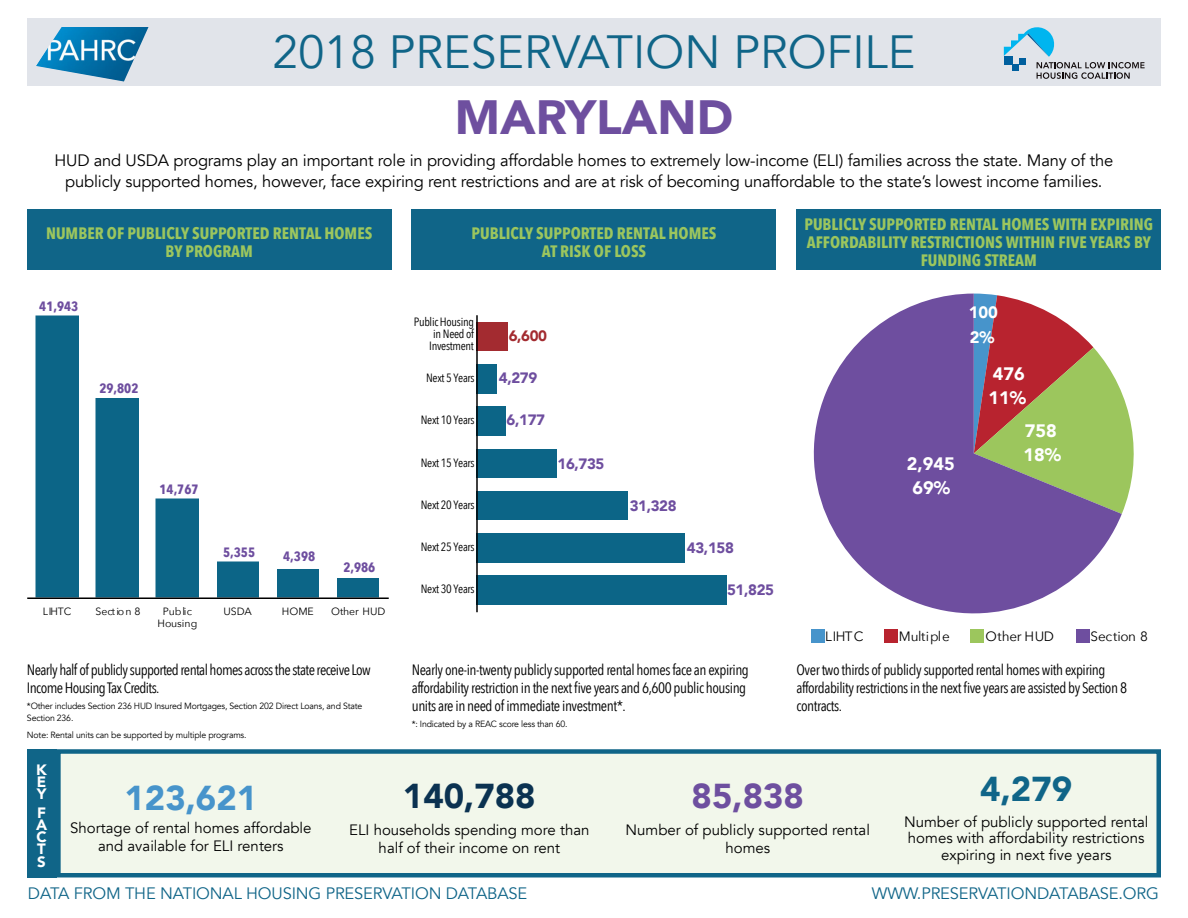
<style>
.page{position:relative;width:1188px;height:918px;background:#fff}
.page>*{position:absolute;margin:0;border:0;box-sizing:border-box;transform-origin:0 0}
.State_Name{font:900 48px "Avenir";color:#6e4f9f}
.t1{font:46.5px "Avenir";color:#106588}
.Key_Facts_Black{font:900 34.5px "Avenir";color:#4794cb}
.facts_text{font:900 34.5px "Avenir";color:#0b3251}
.facts_text-2{font:900 34.5px "Avenir";color:#6e4f9f}
.facts_text-3{font:900 34.5px "Avenir";color:#106588}
.chart_03{font:900 18px/24px "Avenir";color:#fff}
.Intro_Text{font:16.5px/21px "Avenir";letter-spacing:-.01em;color:#000;text-align:center}
.t2{font:700 16.5px/18px "Avenir Next Condensed";color:#9cc65e;text-align:center}
.t3{font:16.5px "Avenir";letter-spacing:-.01em;color:#106588}
.chart_03-2{font:900 16.5px/24px "Avenir";color:#fff}
.Intro_Text-2{font:15px/18px "Avenir Next Condensed";letter-spacing:-.03em;color:#000}
.facts_text-4{font:15px/18px "Avenir";color:#000;text-align:center}
.chart_02{font:900 15px "Avenir";letter-spacing:-.025em;color:#6e4e9f}
.t4{font:900 15px/12px "Avenir";color:#fff;text-align:justify}
.chart_02-2{font:900 15px "Avenir";color:#a32b30}
.chart_01{font:700 13.5px "Avenir Next Condensed";color:#6e4e9f}
.chart_03-3{font:13.5px "Avenir Next";letter-spacing:-.01em;color:#000}
.chart_02-3{font:12px/12px "Avenir Next Condensed";letter-spacing:-.025em;color:#000;text-align:right}
.chart_01-2{font:10.5px/12px "Avenir Next";letter-spacing:-.005em;color:#000;text-align:center}
.t5{font:9px/12px "Avenir";letter-spacing:-.02em;color:#000}
</style>
<div class="page">
<div style="left:27px;top:18px;width:1134px;height:68px;background:#e1e4ea"></div>
<svg style="left:1004px;top:27px;width:141px;height:52px"></svg>
<img style="left:36px;top:27px;width:112px;height:55px">
<div style="left:27px;top:209px;width:365px;height:61px;background:#106588"></div>
<div style="left:412px;top:209px;width:364px;height:61px;background:#106588"></div>
<div style="left:797px;top:209px;width:364px;height:61px;background:#106588"></div>
<div style="left:27px;top:749px;width:29px;height:129px;background:#106588"></div>
<div style="left:58px;top:752px;width:1101px;height:123px;background:#f2f7eb"></div>
<div style="left:56px;top:749px;width:1105px;height:129px;border:4px solid #106588"></div>
<svg style="left:36px;top:315px;width:343px;height:282px"></svg>
<hr style="left:27px;top:597px;width:362px;height:2px;background:#000">
<div style="left:476px;top:322px;width:32px;height:28px;background:#a32b30"></div>
<div style="left:476px;top:364px;width:21px;height:30px;background:#0c6587"></div>
<div style="left:476px;top:406px;width:30px;height:30px;background:#0c6587"></div>
<div style="left:476px;top:449px;width:81px;height:29px;background:#0c6587"></div>
<div style="left:476px;top:491px;width:152px;height:29px;background:#0c6587"></div>
<div style="left:476px;top:533px;width:209px;height:30px;background:#0c6587"></div>
<div style="left:476px;top:575px;width:251px;height:30px;background:#0c6587"></div>
<hr style="left:476px;top:315px;width:2px;height:297px;background:#000">
<svg style="left:1122px;top:394px;width:12px;height:119px"></svg>
<svg style="left:813px;top:294px;width:309px;height:341px;fill:#6e4e9f"></svg>
<div style="left:811px;top:629px;width:13px;height:13px;background:#4794cb"></div>
<div style="left:884px;top:629px;width:14px;height:13px;background:#b8232f"></div>
<div style="left:971px;top:629px;width:13px;height:13px;background:#9cc65d"></div>
<div style="left:1076px;top:629px;width:14px;height:13px;background:#6e4e9f"></div>
<h2 class="t1" style="left:273px;top:24px;width:644px">2018 PRESERVATION PROFILE</h2>
<p class="State_Name" style="left:455px;top:76px;width:280px">MARYLAND</p>
<p class="Intro_Text" style="left:55px;top:150px;width:1060px">HUD and USDA programs play an important role in providing affordable homes to extremely low-income (ELI) families across the state. Many of the publicly supported homes, however, face expiring rent restrictions and are at risk of becoming unaffordable to the state’s lowest income families.</p>
<p class="t2" style="left:46px;top:224px;width:328px">NUMBER OF PUBLICLY SUPPORTED RENTAL HOMES<br>BY PROGRAM</p>
<p class="t2" style="left:472px;top:224px;width:246px">PUBLICLY SUPPORTED RENTAL HOMES<br>AT RISK OF LOSS</p>
<p class="t2" style="left:804px;top:215px;width:350px">PUBLICLY SUPPORTED RENTAL HOMES WITH EXPIRING<br>AFFORDABILITY RESTRICTIONS WITHIN FIVE YEARS BY<br>FUNDING STREAM</p>
<p class="chart_01" style="left:39px;top:298px;width:41px">41,943</p>
<p class="chart_01" style="left:99px;top:380px;width:41px">29,802</p>
<p class="chart_01" style="left:160px;top:481px;width:41px">14,767</p>
<p class="chart_01" style="left:223px;top:544px;width:33px">5,355</p>
<p class="chart_01" style="left:283px;top:548px;width:33px">4,398</p>
<p class="chart_01" style="left:343px;top:559px;width:33px">2,986</p>
<p class="chart_01-2" style="left:43px;top:605px;width:30px">LIHTC</p>
<p class="chart_01-2" style="left:95px;top:605px;width:47px">Section 8</p>
<p class="chart_01-2" style="left:158px;top:605px;width:41px">Public<br>Housing</p>
<p class="chart_01-2" style="left:223px;top:605px;width:30px">USDA</p>
<p class="chart_01-2" style="left:282px;top:605px;width:33px">HOME</p>
<p class="chart_01-2" style="left:331px;top:605px;width:56px">Other HUD</p>
<p class="Intro_Text-2" style="left:27px;top:660px;width:345px">Nearly half of publicly supported rental homes across the state receive Low<br>Income Housing Tax Credits.</p>
<p class="t5" style="left:27px;top:700px;width:337px">*Other includes Section 236 HUD Insured Mortgages, Section 202 Direct Loans, and State<br>Section 236.</p>
<p class="t5" style="left:27px;top:729px;width:221px">Note: Rental units can be supported by multiple programs.</p>
<p class="chart_02-3" style="left:414px;top:315px;width:62px">Public Housing in Need of<br>Investment</p>
<p class="chart_03-2" style="left:969px;top:300px;width:31px">100<br>2%</p>
<p class="chart_03" style="left:988px;top:361px;width:39px">476<br>11%</p>
<p class="chart_03" style="left:1023px;top:418px;width:39px">758<br>18%</p>
<p class="chart_02-2" style="left:509px;top:323px;width:40px">6,600</p>
<p class="chart_02" style="left:499px;top:365px;width:40px">4,279</p>
<p class="chart_02" style="left:507px;top:407px;width:40px">6,177</p>
<p class="chart_02-3" style="left:426px;top:371px;width:50px">Next 5 Years</p>
<p class="chart_02-3" style="left:421px;top:413px;width:55px">Next 10 Years</p>
<p class="chart_02-3" style="left:421px;top:457px;width:55px">Next 15 Years</p>
<p class="chart_02-3" style="left:421px;top:499px;width:55px">Next 20 Years</p>
<p class="chart_02-3" style="left:421px;top:541px;width:55px">Next 25 Years</p>
<p class="chart_02-3" style="left:421px;top:583px;width:55px">Next 30 Years</p>
<p class="chart_03" style="left:907px;top:451px;width:49px;text-align:center">2,945<br>69%</p>
<p class="chart_02" style="left:558px;top:451px;width:48px">16,735</p>
<p class="chart_02" style="left:630px;top:493px;width:48px">31,328</p>
<p class="chart_02" style="left:687px;top:535px;width:48px">43,158</p>
<p class="chart_02" style="left:727px;top:577px;width:48px">51,825</p>
<p class="Intro_Text-2" style="left:412px;top:660px;width:339px">Nearly one-in-twenty publicly supported rental homes face an expiring affordability restriction in the next five years and 6,600 public housing units are in need of immediate investment*.</p>
<p class="t5" style="left:412px;top:718px;width:157px">*: Indicated by a REAC score less than 60.</p>
<p class="chart_03-3" style="left:825px;top:625px;width:40px">LIHTC</p>
<p class="chart_03-3" style="left:899px;top:625px;width:53px">Multiple</p>
<p class="chart_03-3" style="left:985px;top:625px;width:70px">Other HUD</p>
<p class="chart_03-3" style="left:1091px;top:625px;width:59px">Section 8</p>
<p class="Intro_Text-2" style="left:797px;top:660px;width:332px">Over two thirds of publicly supported rental homes with expiring affordability restrictions in the next five years are assisted by Section 8 contracts.</p>
<p class="t4" style="left:36px;top:763px;width:12px">K E Y</p>
<p class="t4" style="left:36px;top:806px;width:13px">F A C T</p>
<p class="t4" style="left:37px;top:855px;width:10px">S</p>
<p class="Key_Facts_Black" style="left:125px;top:769px;width:134px">123,621</p>
<p class="facts_text-4" style="left:70px;top:819px;width:243px">Shortage of rental homes affordable and available for ELI renters</p>
<p class="facts_text" style="left:403px;top:767px;width:134px">140,788</p>
<p class="facts_text-4" style="left:349px;top:821px;width:242px">ELI households spending more than half of their income on rent</p>
<p class="facts_text-2" style="left:692px;top:767px;width:114px">85,838</p>
<p class="facts_text-4" style="left:626px;top:821px;width:246px">Number of publicly supported rental homes</p>
<p class="facts_text-3" style="left:980px;top:760px;width:93px">4,279</p>
<p class="facts_text-4" style="left:904px;top:814px;width:246px;line-height:16.5px">Number of publicly supported rental homes with affordability restrictions expiring in next five years</p>
<p class="t3" style="left:28px;top:884px;width:501px">DATA FROM THE NATIONAL HOUSING PRESERVATION DATABASE</p>
<p class="t3" style="left:872px;top:884px;width:289px">WWW.PRESERVATIONDATABASE.ORG</p>
</div>
